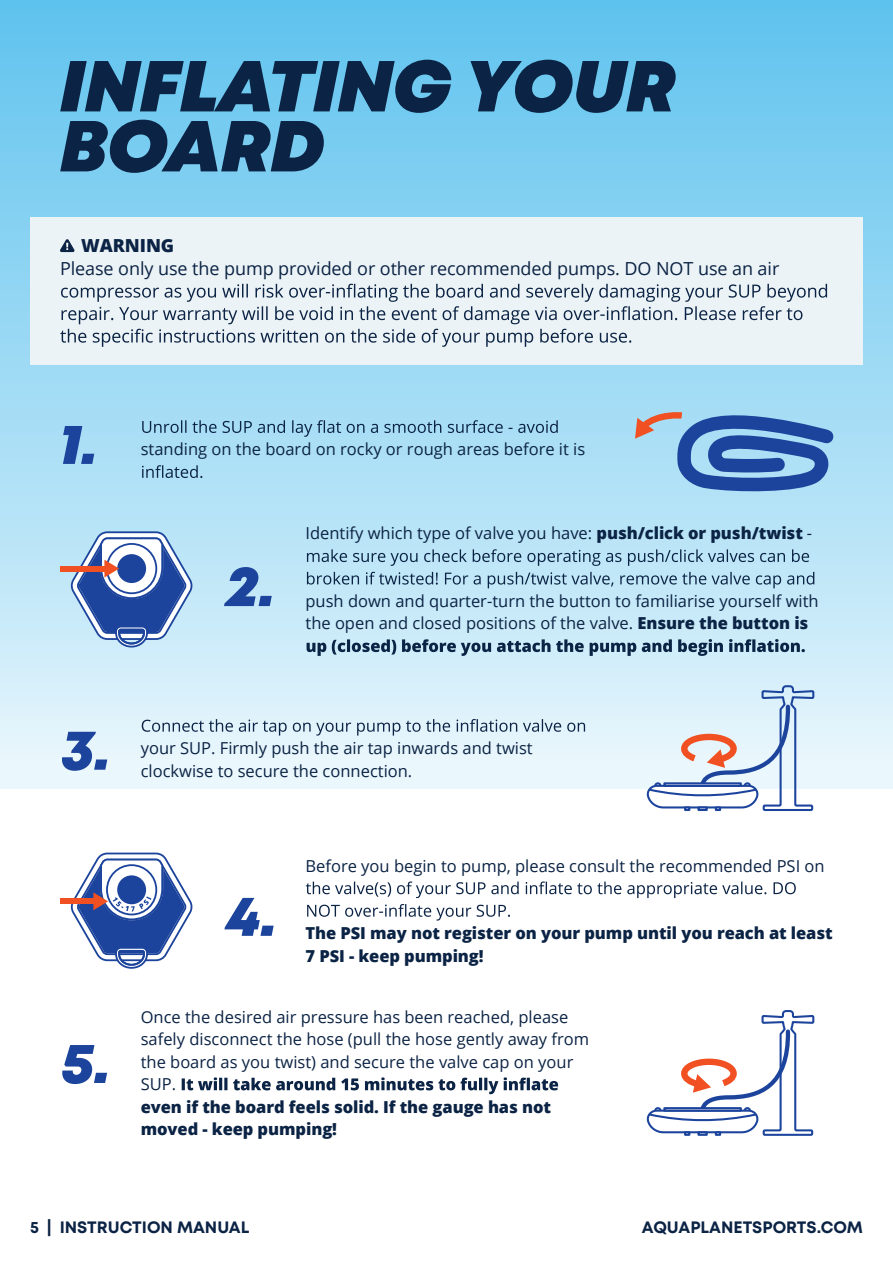
<style>
.page{position:relative;width:893px;height:1263px;background:#fff}
.page>*{position:absolute;margin:0;border:0;box-sizing:border-box;transform-origin:0 0}
.t1{font:italic 900 72px/60px "Mont";color:#0b2344}
.t2{font:italic 900 57px "Mont";color:#1c449c}
.t3{font:18px "Open Sans";letter-spacing:-.005em;color:#0b2344}
.t4{font:800 18px "Open Sans";letter-spacing:-.005em;color:#0b2344}
.t5{font:16.5px/22.5px "Open Sans";color:#0b2344}
.t6{font:800 16.5px/22.5px "Open Sans";letter-spacing:-.005em;color:#0b2344}
.t7{font:700 16.5px "Mont";color:#0b2344}
.s1{font-weight:800}
</style>
<div class="page">
<div style="left:0;top:0;width:893px;height:789px;background:linear-gradient(to bottom,#5ec2ee,#e9f6fc)"></div>
<div style="left:30px;top:217px;width:833px;height:148px;background:#ecf3f6"></div>
<svg style="left:60px;top:284px;width:767px;height:63px"></svg>
<svg style="left:60px;top:239px;width:15px;height:13px"></svg>
<div style="left:60px;top:566px;width:48px;height:5px;background:#f15122"></div>
<svg style="left:69px;top:530px;width:126px;height:118px"></svg>
<div style="left:60px;top:898px;width:37px;height:6px;background:#f15122"></div>
<svg style="left:70px;top:852px;width:123px;height:117px"></svg>
<svg style="left:142px;top:420px;width:416px;height:17px;background:#8dbed7"></svg>
<svg style="left:142px;top:465px;width:60px;height:13px"></svg>
<svg style="left:307px;top:549px;width:502px;height:17px;background:#9fc5da"></svg>
<svg style="left:307px;top:572px;width:507px;height:16px;background:#9fc3d6"></svg>
<svg style="left:307px;top:639px;width:498px;height:17px;background:#8ca8bc"></svg>
<svg style="left:142px;top:719px;width:443px;height:16px;background:#bbceda"></svg>
<svg style="left:306px;top:881px;width:490px;height:17px"></svg>
<svg style="left:307px;top:904px;width:203px;height:16px"></svg>
<svg style="left:182px;top:1077px;width:376px;height:17px"></svg>
<svg style="left:634px;top:407px;width:208px;height:95px;background:#7aa4d1"></svg>
<svg style="left:644px;top:674px;width:171px;height:137px;background:#d1deeb"></svg>
<svg style="left:646px;top:1010px;width:169px;height:126px"></svg>
<h1 class="t1" style="left:60px;top:60px;width:617px">INFLATING YOUR<br>BOARD</h1>
<p class="t4" style="left:81px;top:232px;width:95px">WARNING</p>
<p class="t3" style="left:60px;top:256px;width:721px">Please only use the pump provided or other recommended pumps. DO NOT use an air</p>
<h2 class="t2" style="left:59px;top:407px;width:40px">1.</h2>
<p class="t5" style="left:141px;top:438px;width:446px">standing on the board on rocky or rough areas before it is</p>
<h2 class="t2" style="left:226px;top:549px;width:51px">2.</h2>
<p class="t5" style="left:305px;top:522px;width:508px">Identify which type of valve you have: <span class="s1">push/click or push/twist</span> -</p>
<p class="t5" style="left:305px;top:589px;width:515px">push down and quarter-turn the button to familiarise yourself with the open and closed positions of the valve. <span class="s1">Ensure the button is</span></p>
<h2 class="t2" style="left:61px;top:713px;width:51px">3.</h2>
<h2 class="t2" style="left:61px;top:1026px;width:50px">5.</h2>
<p class="t5" style="left:141px;top:736px;width:394px">your SUP. Firmly push the air tap inwards and twist clockwise to secure the connection.</p>
<h2 class="t2" style="left:226px;top:879px;width:53px">4.</h2>
<p class="t5" style="left:305px;top:854px;width:521px">Before you begin to pump, please consult the recommended PSI on</p>
<p class="t6" style="left:305px;top:921px;width:529px">The PSI may not register on your pump until you reach at least<br>7 PSI - keep pumping!</p>
<p class="t5" style="left:141px;top:1005px;width:450px">Once the desired air pressure has been reached, please safely disconnect the hose (pull the hose gently away from the board as you twist) and secure the valve cap on your SUP.</p>
<p class="t6" style="left:141px;top:1095px;width:412px">even if the board feels solid. If the gauge has not moved - keep pumping!</p>
<p class="t7" style="left:30px;top:1216px;width:221px">5 | INSTRUCTION MANUAL</p>
<p class="t7" style="left:642px;top:1216px;width:223px">AQUAPLANETSPORTS.COM</p>
</div>
